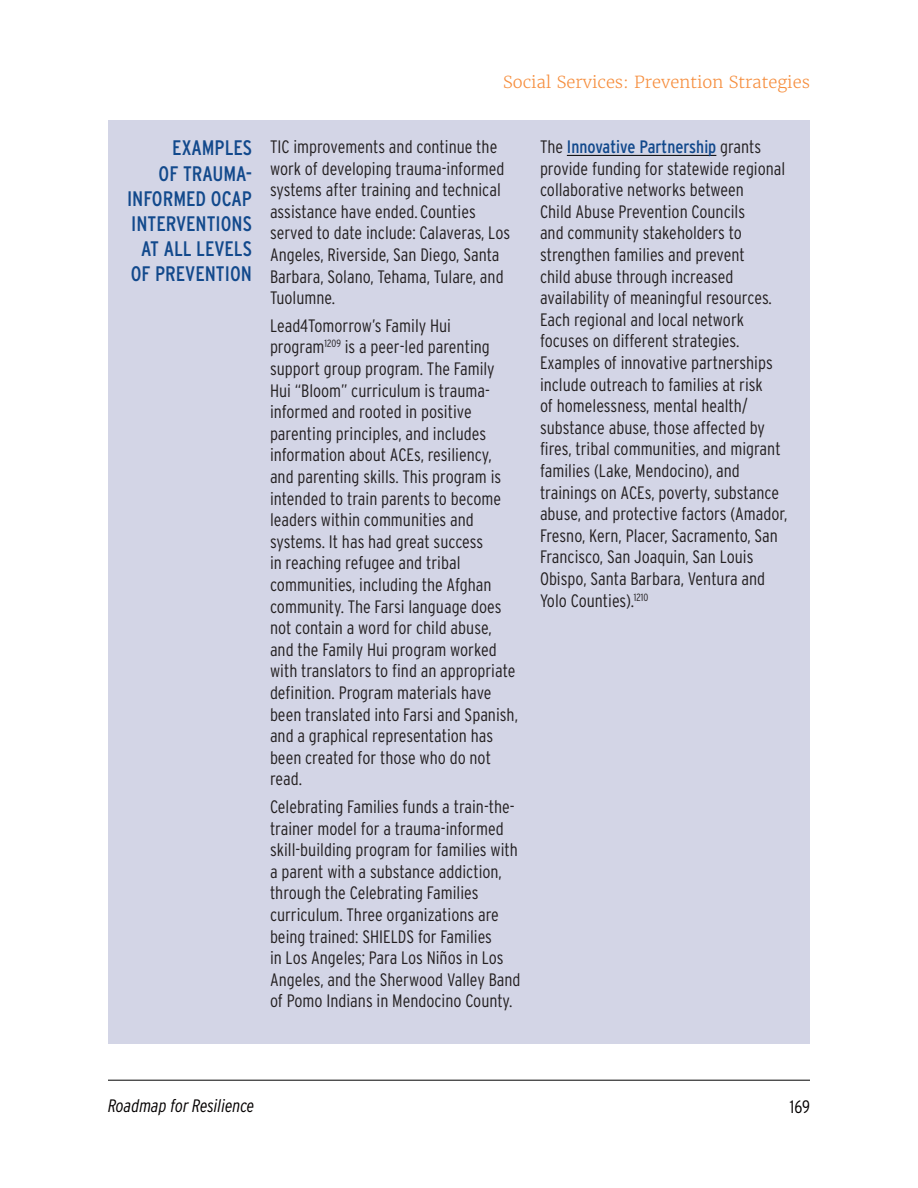
<style>
.page{position:relative;width:918px;height:1188px;background:#fff}
.page>*{position:absolute;margin:0;border:0;box-sizing:border-box;transform-origin:0 0}
.t1{font:21px/25.2px "Interstate Condensed";color:#12498c;text-align:right}
.Sidebar{font:300 18px/21.6px "Interstate Condensed";color:#231f20}
.t2{font:italic 300 18px "Interstate Condensed";color:#040101}
.t3{font:300 18px "Interstate Condensed";color:#040101}
.t4{font:300 16.5px "Merriweather";color:#f68d3c}
.s1{font-weight:400;color:#12498c}
</style>
<div class="page">
<div style="left:108px;top:121px;width:144px;height:923px;background:#d3d5e6"></div>
<div style="left:252px;top:121px;width:558px;height:923px;background:#d3d5e6"></div>
<hr style="left:567px;top:155px;width:149px;height:1px;background:#000">
<hr style="left:108px;top:1080px;width:702px;height:1px;background:#000">
<p class="t4" style="left:503px;top:72px;width:308px">Social Services: Prevention Strategies</p>
<p class="t1" style="left:127px;top:135px;width:126px">EXAMPLES<br>OF TRAUMA-<br>INFORMED OCAP<br>INTERVENTIONS<br>AT ALL LEVELS<br>OF PREVENTION</p>
<p class="Sidebar" style="left:270px;top:136px;width:242px">TIC improvements and continue the work of developing trauma-informed systems after training and technical assistance have ended. Counties served to date include: Calaveras, Los Angeles, Riverside, San Diego, Santa Barbara, Solano, Tehama, Tulare, and Tuolumne.</p>
<p class="Sidebar" style="left:270px;top:315px;width:250px">Lead4Tomorrow’s Family Hui program<sup>1209</sup> is a peer-led parenting support group program. The Family Hui “Bloom” curriculum is trauma&shy;informed and rooted in positive parenting principles, and includes information about ACEs, resiliency, and parenting skills. This program is intended to train parents to become leaders within communities and systems. It has had great success<br>in reaching refugee and tribal communities, including the Afghan community. The Farsi language does not contain a word for child abuse, and the Family Hui program worked with translators to find an appropriate definition. Program materials have been translated into Farsi and Spanish, and a graphical representation has been created for those who do not read.</p>
<p class="Sidebar" style="left:270px;top:796px;width:252px">Celebrating Families funds a train-the&shy;trainer model for a trauma-informed skill-building program for families with a parent with a substance addiction, through the Celebrating Families curriculum. Three organizations are being trained: SHIELDS for Families<br>in Los Angeles; Para Los Niños in Los Angeles, and the Sherwood Valley Band of Pomo Indians in Mendocino County.</p>
<p class="Sidebar" style="left:540px;top:136px;width:249px">The <span class="s1">Innovative Partnership</span> grants provide funding for statewide regional collaborative networks between<br>Child Abuse Prevention Councils<br>and community stakeholders to strengthen families and prevent<br>child abuse through increased availability of meaningful resources.<br>Each regional and local network focuses on different strategies.<br>Examples of innovative partnerships include outreach to families at risk<br>of homelessness, mental health/ substance abuse, those affected by fires, tribal communities, and migrant families (Lake, Mendocino), and trainings on ACEs, poverty, substance abuse, and protective factors (Amador, Fresno, Kern, Placer, Sacramento, San Francisco, San Joaquin, San Louis Obispo, Santa Barbara, Ventura and Yolo Counties).<sup>1210</sup></p>
<p class="t2" style="left:108px;top:1096px;width:148px">Roadmap for Resilience</p>
<p class="t3" style="left:790px;top:1096px;width:22px">169</p>
</div>
